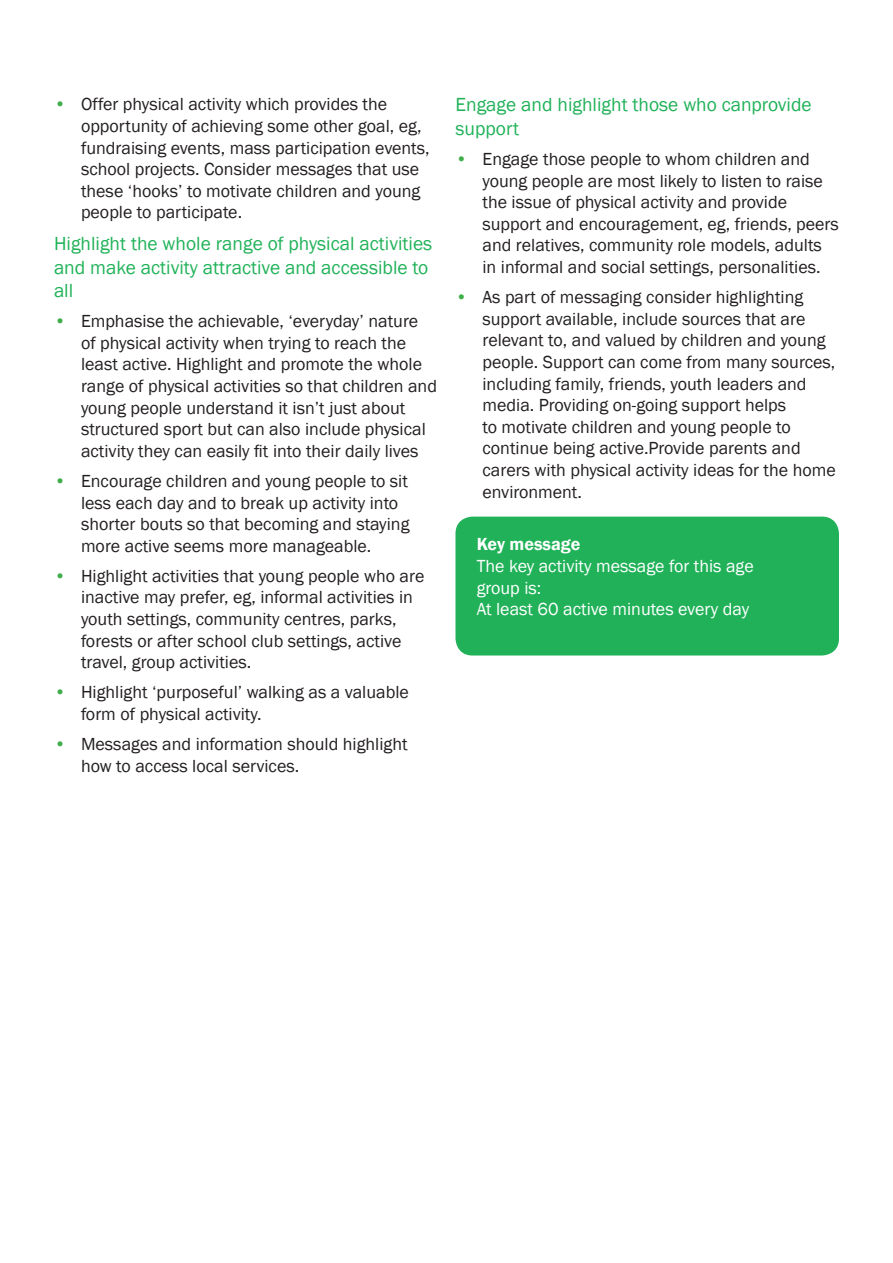
<style>
.page{position:relative;width:893px;height:1263px;background:#fff}
.page>*{position:absolute;margin:0;border:0;box-sizing:border-box;transform-origin:0 0}
.t1{font:19.5px/23.4px "Franklin Gothic";color:#21b259}
.t2{font:18px/21.6px "Franklin Gothic";color:#231f20}
.t3{font:18px/21.6px "Franklin Gothic";color:#fff}
.t4{font:600 18px "Franklin Gothic";color:#fff}
.s1{color:#40ae49}
</style>
<div class="page">
<div style="left:455px;top:517px;width:384px;height:138px;background:#21b259;border-radius:17px"></div>
<p class="t2" style="left:81px;top:94px;width:350px;text-indent:-27px"><span class="s1">•</span> Offer physical activity which provides the opportunity of achieving some other goal, eg, fundraising events, mass participation events, school projects. Consider messages that use these ‘hooks’ to motivate children and young people to participate.</p>
<p class="t1" style="left:54px;top:233px;width:380px">Highlight the whole range of physical activities and make activity attractive and accessible to all</p>
<p class="t2" style="left:81px;top:311px;width:358px;text-indent:-27px"><span class="s1">•</span> Emphasise the achievable, ‘everyday’ nature of physical activity when trying to reach the least active. Highlight and promote the whole range of physical activities so that children and young people understand it isn’t just about structured sport but can also include physical activity they can easily fit into their daily lives</p>
<p class="t2" style="left:81px;top:471px;width:330px;text-indent:-27px"><span class="s1">•</span> Encourage children and young people to sit less each day and to break up activity into shorter bouts so that becoming and staying more active seems more manageable.</p>
<p class="t2" style="left:81px;top:565px;width:345px;text-indent:-27px"><span class="s1">•</span> Highlight activities that young people who are inactive may prefer, eg, informal activities in youth settings, community centres, parks, forests or after school club settings, active travel, group activities.</p>
<p class="t2" style="left:81px;top:682px;width:329px;text-indent:-27px"><span class="s1">•</span> Highlight ‘purposeful’ walking as a valuable form of physical activity.</p>
<p class="t2" style="left:81px;top:734px;width:328px;text-indent:-27px"><span class="s1">•</span> Messages and information should highlight how to access local services.</p>
<p class="t1" style="left:455px;top:94px;width:358px">Engage and highlight those who canprovide support</p>
<p class="t2" style="left:482px;top:149px;width:358px;text-indent:-27px"><span class="s1">•</span> Engage those people to whom children and young people are most likely to listen to raise the issue of physical activity and provide support and encouragement, eg, friends, peers and relatives, community role models, adults in informal and social settings, personalities.</p>
<p class="t2" style="left:482px;top:287px;width:355px;text-indent:-27px"><span class="s1">•</span> As part of messaging consider highlighting support available, include sources that are relevant to, and valued by children and young people. Support can come from many sources, including family, friends, youth leaders and media. Providing on-going support helps<br>to motivate children and young people to continue being active.Provide parents and carers with physical activity ideas for the home environment.</p>
<p class="t4" style="left:477px;top:533px;width:105px">Key message</p>
<p class="t3" style="left:477px;top:556px;width:279px">The key activity message for this age group is:</p>
<p class="t3" style="left:477px;top:599px;width:274px">At least 60 active minutes every day</p>
</div>
